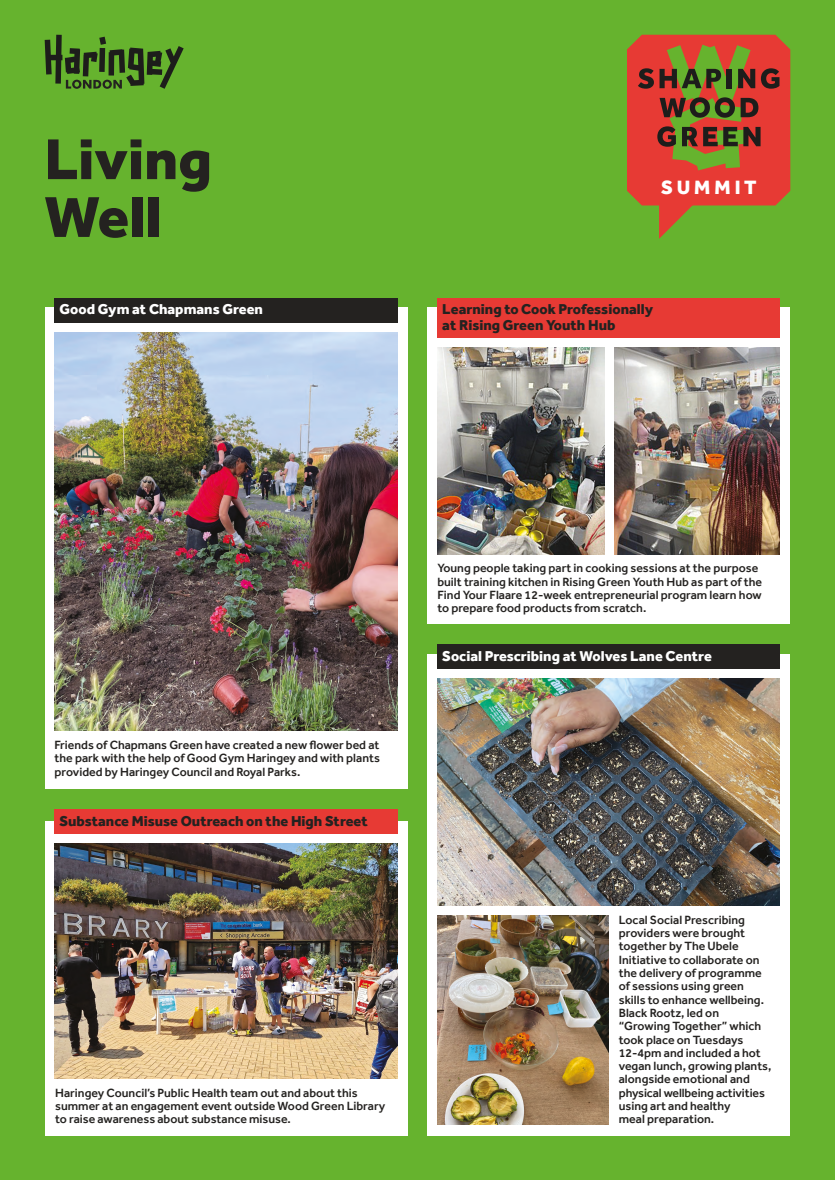
<style>
.page{position:relative;width:835px;height:1180px;background:#fff}
.page>*{position:absolute;margin:0;border:0;box-sizing:border-box;transform-origin:0 0}
.t1{font:800 59.5px "Effra";color:#242220}
.t2{font:800 19.84px "Effra";letter-spacing:.2em;color:#fff}
.t3{font:800 14.7px/15px "Effra";color:#242220}
.t4{font:800 14.7px "Effra";color:#fff}
.t5{font:500 12.25px/13.3px "Effra";color:#242220}
</style>
<div class="page">
<div style="left:0;top:0;width:834px;height:1180px;background:#66b32e"></div>
<svg style="left:45px;top:35px;width:139px;height:54px"></svg>
<svg style="left:627px;top:35px;width:163px;height:204px"></svg>
<div style="left:427px;top:308px;width:363px;height:316px;background:#fff"></div>
<div style="left:45px;top:308px;width:362px;height:481px;background:#fff"></div>
<div style="left:427px;top:654px;width:363px;height:481px;background:#fff"></div>
<div style="left:45px;top:821px;width:362px;height:314px;background:#fff"></div>
<div style="left:55px;top:298px;width:342px;height:24px;background:#242220"></div>
<div style="left:437px;top:644px;width:342px;height:24px;background:#242220"></div>
<div style="left:437px;top:298px;width:342px;height:39px;background:#e73a34"></div>
<div style="left:55px;top:809px;width:342px;height:24px;background:#e73a34"></div>
<img style="left:55px;top:843px;width:342px;height:235px">
<img style="left:55px;top:332px;width:342px;height:399px">
<img style="left:437px;top:915px;width:171px;height:209px">
<img style="left:437px;top:678px;width:342px;height:227px">
<img style="left:437px;top:347px;width:167px;height:207px">
<img style="left:614px;top:347px;width:165px;height:207px">
<h1 class="t1" style="left:44px;top:124px;width:169px">Living</h1>
<h1 class="t1" style="left:44px;top:182px;width:118px">Well</h1>
<p class="t4" style="left:60px;top:301px;width:205px">Good Gym at Chapmans Green</p>
<h2 class="t2" style="left:661px;top:175px;width:97px">SUMMIT</h2>
<p class="t3" style="left:442px;top:302px;width:212px">Learning to Cook Professionally at Rising Green Youth Hub</p>
<p class="t5" style="left:55px;top:738px;width:327px;text-align:justify">Friends of Chapmans Green have created a new flower bed at the park with the help of Good Gym Haringey and with plants provided by Haringey Council and Royal Parks.</p>
<p class="t3" style="left:59px;top:813px;width:310px">Substance Misuse Outreach on the High Street</p>
<p class="t5" style="left:55px;top:1086px;width:331px">Haringey Council’s Public Health team out and about this summer at an engagement event outside Wood Green Library to raise awareness about substance misuse.</p>
<p class="t5" style="left:437px;top:561px;width:326px">Young people taking part in cooking sessions at the purpose built training kitchen in Rising Green Youth Hub as part of the Find Your Flaare 12-week entrepreneurial program learn how to prepare food products from scratch.</p>
<p class="t4" style="left:442px;top:647px;width:271px">Social Prescribing at Wolves Lane Centre</p>
<p class="t5" style="left:618px;top:913px;width:154px">Local Social Prescribing providers were brought together by The Ubele<br>Initiative to collaborate on the delivery of programme of sessions using green skills to enhance wellbeing.<br>Black Rootz, led on “Growing Together” which took place on Tuesdays<br>12-4pm and included a hot vegan lunch, growing plants, alongside emotional and physical wellbeing activities using art and healthy<br>meal preparation.</p>
</div>
